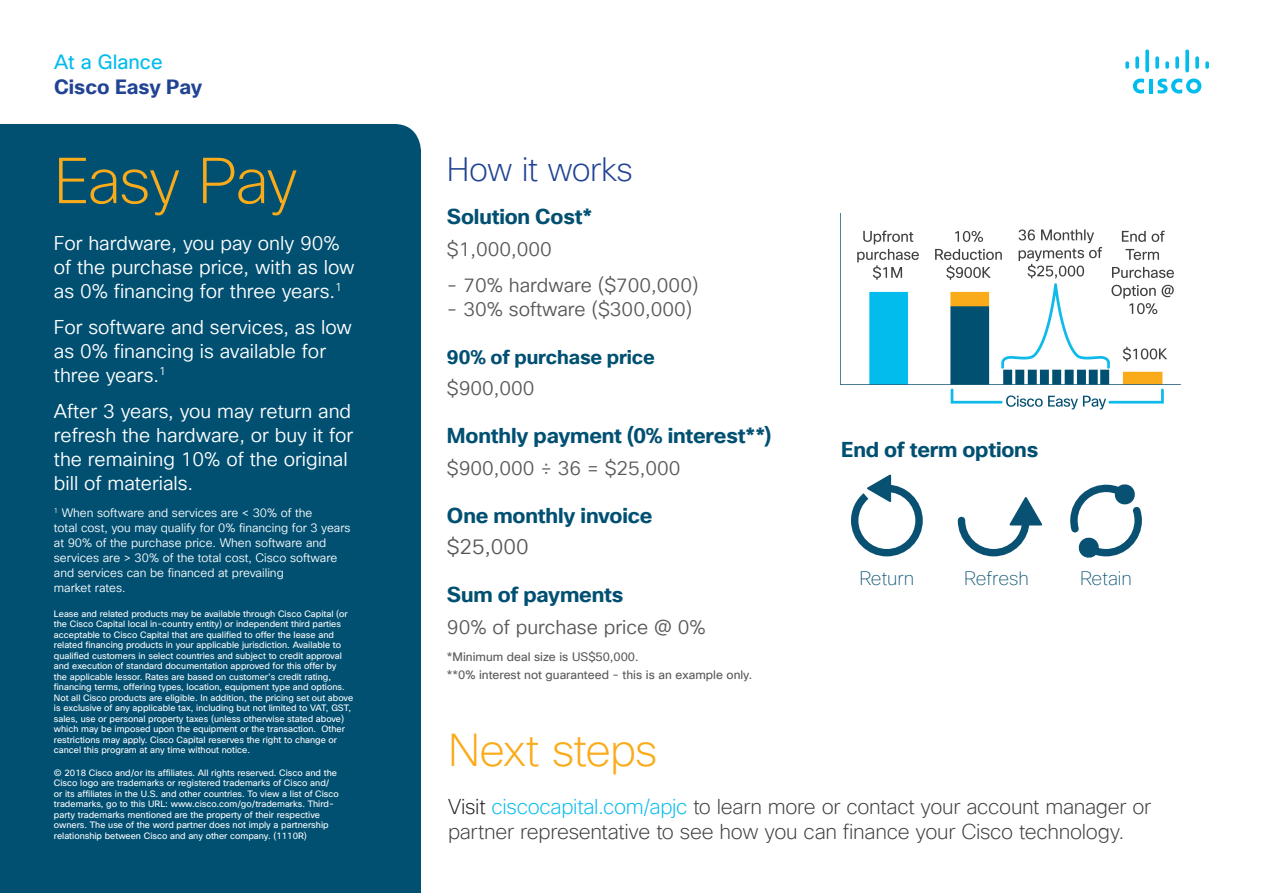
<style>
.page{position:relative;width:1263px;height:893px;background:#fff}
.page>*{position:absolute;margin:0;border:0;box-sizing:border-box;transform-origin:0 0}
.Subhead1_Orange{font:200 63px "Cisco Sans TT";letter-spacing:-.03em;color:#faab1a}
.Subhead1_Orange-2{font:200 45px "Cisco Sans TT";letter-spacing:-.02em;color:#faab1a}
.Subhead4_Indigo{font:200 33px "Cisco Sans TT";letter-spacing:-.015em;color:#214394}
.Intro{font:200 21px/25.5px "Cisco Sans TT";letter-spacing:-.015em;color:#3e3e3f}
.Subhead4_Indigo-2{font:700 21px "Cisco Sans TT";letter-spacing:-.01em;color:#015072}
.Body{font:21px "Cisco Sans TT Light";color:#57585a}
.t1{font:700 20.1px "Cisco Sans TT";color:#214394}
.t2{font:20.1px "Cisco Sans";color:#01bcec}
.Body_White{font:19.5px/24px "Cisco Sans TT Light";color:#fff}
.Body-2{font:19.5px "Cisco Sans TT Light";color:#57585a}
.Subhead4_Indigo-3{font:700 19.5px "Cisco Sans TT";letter-spacing:-.01em;color:#015072}
.t3{font:100 18.9px "Cisco Sans";color:#095172}
.Body_White-2{font:12px/15px "Cisco Sans TT Light";color:#fff}
.Body_White-3{font:12px "Cisco Sans TT";color:#57585a}
.t4{font:9px/10.5px "Cisco Sans";color:#fff}
.s1{color:#231f20}
.s2{color:#01bcec}
</style>
<div class="page">
<hr style="left:1149px;top:79px;width:4px;height:14px;background:#01bcec">
<svg style="left:1133px;top:79px;width:11px;height:15px"></svg>
<svg style="left:1157px;top:79px;width:44px;height:15px"></svg>
<svg style="left:1125px;top:61px;width:4px;height:8px"></svg>
<svg style="left:1135px;top:56px;width:4px;height:13px"></svg>
<svg style="left:1145px;top:50px;width:4px;height:22px"></svg>
<svg style="left:1155px;top:56px;width:4px;height:13px"></svg>
<svg style="left:1165px;top:61px;width:4px;height:8px"></svg>
<svg style="left:1175px;top:56px;width:4px;height:13px"></svg>
<svg style="left:1185px;top:50px;width:4px;height:22px"></svg>
<svg style="left:1195px;top:56px;width:4px;height:13px"></svg>
<svg style="left:1205px;top:61px;width:4px;height:8px"></svg>
<div style="left:0;top:124px;width:421px;height:769px;background:#015072"></div>
<svg style="left:958px;top:497px;width:84px;height:59px"></svg>
<svg style="left:851px;top:475px;width:72px;height:81px"></svg>
<svg style="left:1070px;top:484px;width:72px;height:74px"></svg>
<img style="left:840px;top:213px;width:341px;height:197px">
<h3 class="t2" style="left:54px;top:49px;width:110px">At a Glance</h3>
<h3 class="t1" style="left:54px;top:74px;width:150px">Cisco Easy Pay</h3>
<p class="Subhead1_Orange" style="left:54px;top:141px;width:245px">Easy Pay</p>
<p class="Body_White" style="left:54px;top:231px;width:302px">For hardware, you pay only 90% of the purchase price, with as low as 0% financing for three years.<sup>1</sup></p>
<p class="Body_White" style="left:54px;top:315px;width:299px">For software and services, as low as 0% financing is available for three years.<sup>1</sup></p>
<p class="Body_White" style="left:54px;top:399px;width:301px">After 3 years, you may return and refresh the hardware, or buy it for the remaining 10% of the original bill of materials.</p>
<p class="Body_White-2" style="left:54px;top:505px;width:298px"><sup>1</sup> When software and services are &lt; 30% of the<br>total cost, you may qualify for 0% financing for 3 years at 90% of the purchase price. When software and services are &gt; 30% of the total cost, Cisco software and services can be financed at prevailing<br>market rates.</p>
<p class="t4" style="left:54px;top:608px;width:301px">Lease and related products may be available through Cisco Capital (or the Cisco Capital local in-country entity) or independent third parties acceptable to Cisco Capital that are qualified to offer the lease and related financing products in your applicable jurisdiction. Available to qualified customers in select countries and subject to credit approval and execution of standard documentation approved for this offer by<br>the applicable lessor. Rates are based on customer’s credit rating, financing terms, offering types, location, equipment type and options.<br>Not all Cisco products are eligible. In addition, the pricing set out above is exclusive of any applicable tax, including but not limited to VAT, GST, sales, use or personal property taxes (unless otherwise stated above) which may be imposed upon the equipment or the transaction. Other restrictions may apply. Cisco Capital reserves the right to change or cancel this program at any time without notice.</p>
<p class="t4" style="left:54px;top:767px;width:286px">© 2018 Cisco and/or its affiliates. All rights reserved. Cisco and the Cisco logo are trademarks or registered trademarks of Cisco and/ or its affiliates in the U.S. and other countries. To view a list of Cisco trademarks, go to this URL: www.cisco.com/go/trademarks. Third&shy;party trademarks mentioned are the property of their respective owners. The use of the word partner does not imply a partnership relationship between Cisco and any other company. (1110R)</p>
<p class="Subhead4_Indigo" style="left:447px;top:148px;width:188px">How it works</p>
<p class="Subhead4_Indigo-2" style="left:447px;top:204px;width:147px">Solution Cost*</p>
<p class="Body-2" style="left:447px;top:236px;width:106px">$1,000,000</p>
<p class="Body-2" style="left:447px;top:272px;width:253px">- 70% hardware ($700,000)</p>
<p class="Body-2" style="left:447px;top:296px;width:247px">- 30% software ($300,000)</p>
<p class="Subhead4_Indigo-3" style="left:447px;top:345px;width:209px">90% of purchase price</p>
<p class="Body-2" style="left:447px;top:376px;width:89px">$900,000</p>
<p class="Subhead4_Indigo-2" style="left:447px;top:423px;width:326px">Monthly payment (0% interest**)</p>
<p class="Body-2" style="left:447px;top:455px;width:235px">$900,000 ÷ 36 = $25,000</p>
<p class="Subhead4_Indigo-2" style="left:447px;top:502px;width:207px">One monthly invoice</p>
<p class="Body" style="left:447px;top:533px;width:83px">$25,000</p>
<p class="Subhead4_Indigo-2" style="left:447px;top:582px;width:178px">Sum of payments</p>
<p class="Body-2" style="left:447px;top:614px;width:260px">90% of purchase price @ 0%</p>
<p class="Body_White-3" style="left:447px;top:649px;width:193px">*Minimum deal size is US$50,000.</p>
<p class="Body_White-3" style="left:447px;top:667px;width:307px">**0% interest not guaranteed - this is an example only.</p>
<p class="Subhead4_Indigo-2" style="left:841px;top:436px;width:199px">End of term options</p>
<p class="t3" style="left:859px;top:566px;width:57px">Return</p>
<p class="t3" style="left:964px;top:566px;width:66px">Refresh</p>
<p class="t3" style="left:1080px;top:566px;width:53px">Retain</p>
<p class="Subhead1_Orange-2" style="left:448px;top:721px;width:211px">Next steps</p>
<p class="Intro" style="left:448px;top:793px;width:705px"><span class="s1">Visit</span> <span class="s2">ciscocapital.com/apjc</span> to learn more or contact your account manager or partner representative to see how you can finance your Cisco technology.</p>
</div>
